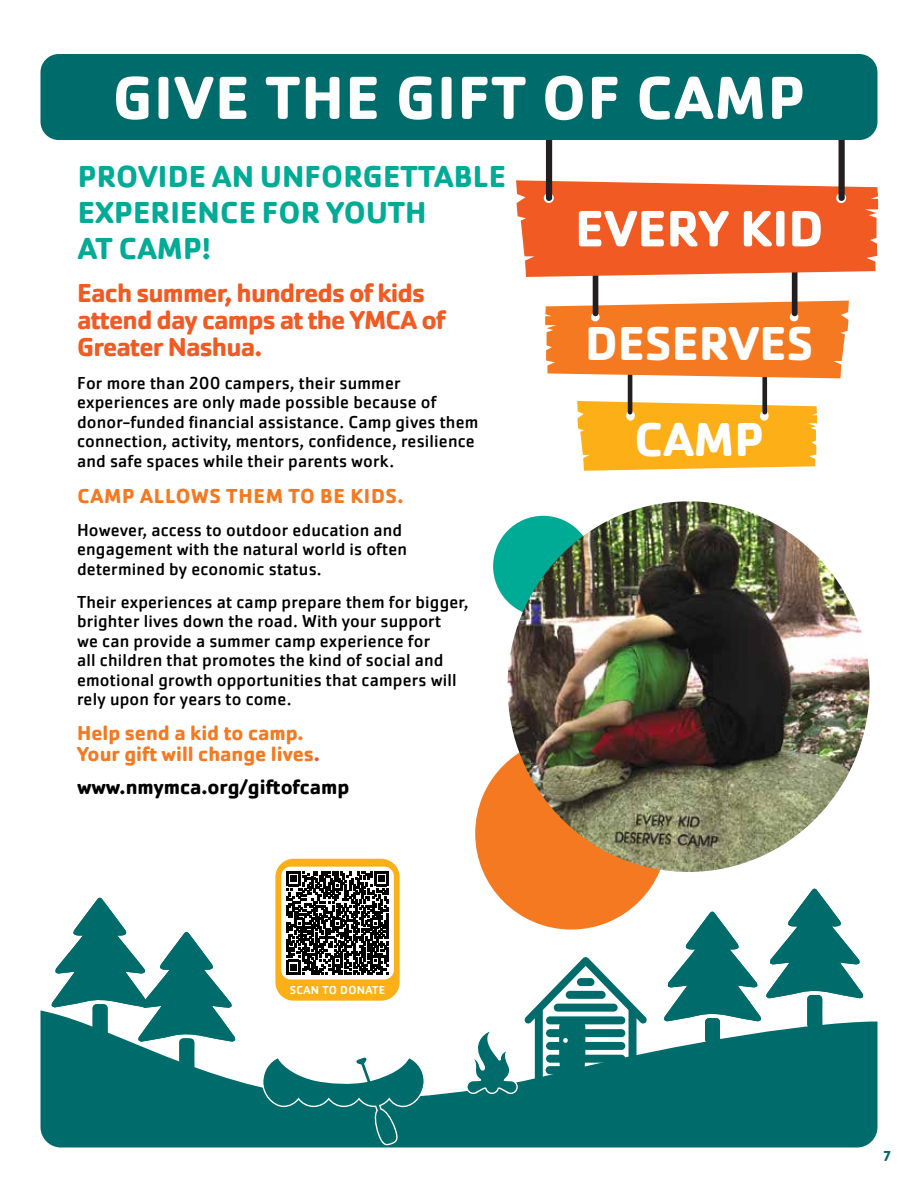
<style>
.page{position:relative;width:918px;height:1188px;background:#fff}
.page>*{position:absolute;margin:0;border:0;box-sizing:border-box;transform-origin:0 0}
.t1{font:700 63px "Cachet Pro";letter-spacing:.02em;color:#fff}
.t2{font:700 53.1px "Cachet Pro";color:#fff}
.t3{font:700 49.35px/95.7px "Cachet Pro";color:#fff;text-align:center}
.t4{font:700 31.5px/36px "Cachet Pro";letter-spacing:.005em;color:#00ab95}
.t5{font:700 27px/27px "Cachet Pro";letter-spacing:-.03em;color:#f15a22}
.t6{font:700 21px/21px "Cachet Pro";color:#f47920}
.t7{font:700 21px "Cachet Pro";color:#000}
.t8{font:700 21px "Cachet Pro";letter-spacing:.035em;color:#f47920}
.t9{font:18px/19.5px "Cachet Pro";letter-spacing:.01em;color:#000}
.t10{font:700 15px "Cachet Pro";color:#006b6b}
.t11{font:500 12px "Cachet Pro";letter-spacing:.03em;color:#fff}
.s1{color:#dd5928}
</style>
<div class="page">
<svg style="left:667px;top:888px;width:196px;height:122px"></svg>
<svg style="left:51px;top:897px;width:181px;height:113px"></svg>
<svg style="left:40px;top:1010px;width:838px;height:138px;fill:#006b6b"></svg>
<svg style="left:262px;top:1055px;width:164px;height:92px"></svg>
<svg style="left:466px;top:1031px;width:52px;height:65px"></svg>
<svg style="left:524px;top:957px;width:123px;height:128px"></svg>
<div style="left:554px;top:1004px;width:64px;height:8px;background:#006b6b;border-radius:4px"></div>
<div style="left:566px;top:991px;width:40px;height:8px;background:#006b6b;border-radius:4px"></div>
<div style="left:577px;top:978px;width:17px;height:8px;background:#006b6b;border-radius:4px"></div>
<div style="left:546px;top:1066px;width:17px;height:8px;background:#006b6b;border-radius:4px"></div>
<div style="left:475px;top:737px;width:192px;height:193px;background:#f47920;border-radius:50%"></div>
<div style="left:493px;top:516px;width:100px;height:101px;background:#00ab95;border-radius:50%"></div>
<img style="left:508px;top:501px;width:362px;height:371px">
<svg style="left:577px;top:401px;width:240px;height:70px;background:#fcb62d"></svg>
<hr style="left:628px;top:372px;width:4px;height:42px;background:#231f20;border-radius:2px">
<div style="left:762px;top:372px;width:5px;height:42px;background:#231f20;border-radius:2px"></div>
<svg style="left:545px;top:301px;width:304px;height:77px;background:#f48432"></svg>
<div style="left:593px;top:261px;width:5px;height:55px;background:#231f20;border-radius:3px"></div>
<div style="left:792px;top:261px;width:6px;height:55px;background:#231f20;border-radius:3px"></div>
<svg style="left:516px;top:180px;width:362px;height:97px;background:#f16835"></svg>
<div style="left:546px;top:129px;width:6px;height:72px;background:#231f20;border-radius:3px"></div>
<div style="left:839px;top:129px;width:6px;height:72px;background:#231f20;border-radius:3px"></div>
<div style="left:41px;top:54px;width:837px;height:86px;background:#006b6b;border-radius:18px"></div>
<div style="left:275px;top:859px;width:125px;height:142px;background:#fcaf17;border-radius:18px"></div>
<div style="left:281px;top:867px;width:113px;height:113px;background:#fff;border-radius:10px"></div>
<svg style="left:286px;top:872px;width:103px;height:103px"></svg>
<h1 class="t1" style="left:113px;top:59px;width:694px">GIVE THE GIFT OF CAMP</h1>
<h3 class="t4" style="left:78px;top:158px;width:430px">PROVIDE AN UNFORGETTABLE<br>EXPERIENCE FOR YOUTH<br>AT CAMP!</h3>
<h3 class="t5" style="left:77px;top:279px;width:370px">Each summer, hundreds of kids attend day camps at the YMCA of<br>Greater Nashua.</h3>
<p class="t9" style="left:77px;top:373px;width:403px">For more than 200 campers, their summer experiences are only made possible because of donor-funded financial assistance. Camp gives them connection, activity, mentors, confidence, resilience and safe spaces while their parents work.</p>
<p class="t8" style="left:77px;top:483px;width:328px">CAMP ALLOWS THEM TO BE KIDS.</p>
<p class="t9" style="left:77px;top:520px;width:331px">However, access to outdoor education and engagement with the natural world is often determined by economic status.</p>
<p class="t9" style="left:77px;top:592px;width:393px">Their experiences at camp prepare them for bigger, brighter lives down the road. With your support<br>we can provide a summer camp experience for<br>all children that promotes the kind of social and emotional growth opportunities that campers will rely upon for years to come.</p>
<p class="t6" style="left:77px;top:722px;width:244px">Help send a kid to camp.<br>Your gift will change lives<span class="s1">.</span></p>
<p class="t7" style="left:77px;top:774px;width:274px">www.nmymca.org/giftofcamp</p>
<h2 class="t2" style="left:575px;top:196px;width:250px">EVERY KID</h2>
<h3 class="t3" style="left:585px;top:296px;width:230px">DESERVES<br>CAMP</h3>
<p class="t11" style="left:290px;top:983px;width:97px">SCAN TO DONATE</p>
<p class="t10" style="left:883px;top:1147px;width:9px">7</p>
</div>
